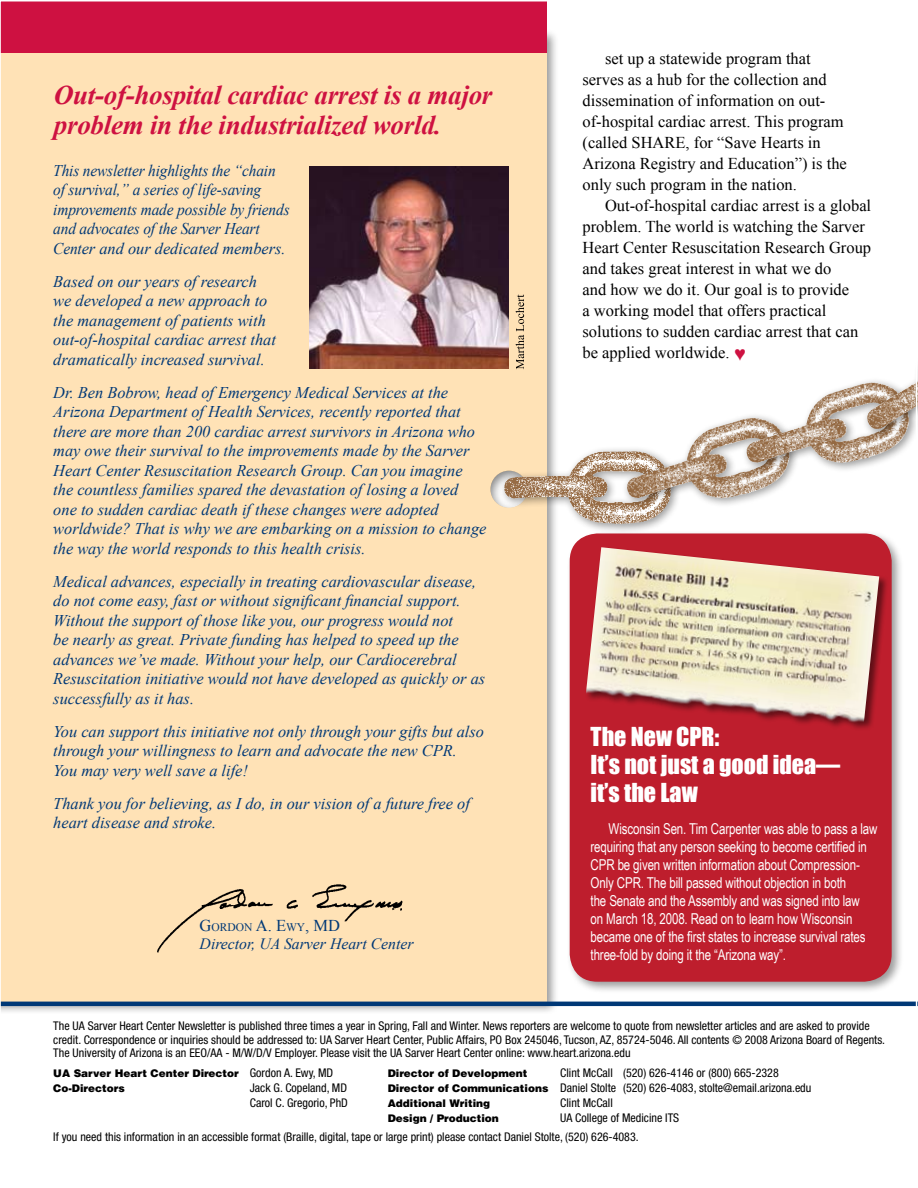
<style>
.page{position:relative;width:918px;height:1188px;background:#fff}
.page>*{position:absolute;margin:0;border:0;box-sizing:border-box;transform-origin:0 0}
.t1{font:italic 700 27px/30px "Times New Roman";letter-spacing:-.01em;color:#ce1141}
.t2{font:24px/28.5px "Impact";color:#fff}
.t3{font:16.5px/21px "Times New Roman";color:#000}
.t4{font:16.5px "Times New Roman";color:#003876}
.t5{font:italic 16.35px/19.5px "Times New Roman";color:#003876}
.t6{font:italic 16.35px/19.5px "Times New Roman";color:#003876;scale:.94 1}
.t7{font:italic 15.75px "Times New Roman";color:#003876}
.t8{font:15px/18px "Arial Narrow";letter-spacing:-.01em;color:#fff;scale:.94 1}
.t9{font:condensed 12px/13.5px "Helvetica Neue LT Std";color:#000}
.t10{font:900 10.5px/15px "Helvetica";color:#000}
.s1{font-size:11.55px}
.s2{font-family:"Helvetica Neue LT Std";font-weight:400;font-stretch:condensed;font-size:12px}
.s3{font-family:"Helvetica";font-weight:900;font-stretch:normal;font-size:10.5px}
</style>
<div class="page">
<div style="left:0;top:29px;width:559px;height:985px;background:#000;opacity:.4"></div>
<div style="left:0;top:33px;width:546px;height:969px;background:#ffe2b6"></div>
<hr style="left:0;top:1002px;width:918px;height:4px;background:#003876">
<div style="left:566px;top:530px;width:338px;height:464px;background:#000;opacity:.4"></div>
<div style="left:570px;top:534px;width:321px;height:447px;background:#be1e2d;border-radius:27px"></div>
<div style="left:570px;top:533px;width:322px;height:449px;border:2px solid #be1e2d;border-radius:27px"></div>
<div style="left:490px;top:468px;width:40px;height:41px;background:#000;opacity:.5"></div>
<img style="left:157px;top:884px;width:246px;height:69px">
<div style="left:0;top:0;width:546px;height:53px;background:#ce1141"></div>
<img style="left:310px;top:166px;width:199px;height:202px">
<svg style="left:516px;top:294px;width:8px;height:75px"></svg>
<div style="left:498px;top:445px;width:183px;height:89px;background:#000;opacity:.4"></div>
<img style="left:504px;top:451px;width:168px;height:73px">
<div style="left:621px;top:412px;width:178px;height:96px;background:#000;opacity:.4"></div>
<img style="left:626px;top:418px;width:166px;height:81px">
<div style="left:740px;top:376px;width:178px;height:97px;background:#000;opacity:.4"></div>
<img style="left:746px;top:383px;width:165px;height:81px">
<div style="left:861px;top:316px;width:57px;height:123px;background:#000;opacity:.4"></div>
<img style="left:866px;top:381px;width:52px;height:49px">
<div style="left:585px;top:546px;width:303px;height:185px;background:#000;opacity:.5"></div>
<img style="left:586px;top:547px;width:293px;height:180px">
<h1 class="t1" style="left:54px;top:80px;width:440px">Out-of-hospital cardiac arrest is a major problem in the industrialized world.</h1>
<p class="t6" style="left:53px;top:160px;width:253px">This newsletter highlights the “chain of survival,” a series of life-saving improvements made possible by friends and advocates of the Sarver Heart Center and our dedicated members.</p>
<p class="t5" style="left:53px;top:271px;width:224px">Based on our years of research we developed a new approach to the management of patients with out-of-hospital cardiac arrest that dramatically increased survival.</p>
<p class="t5" style="left:53px;top:382px;width:435px">Dr. Ben Bobrow, head of Emergency Medical Services at the Arizona Department of Health Services, recently reported that there are more than 200 cardiac arrest survivors in Arizona who may owe their survival to the improvements made by the Sarver Heart Center Resuscitation Research Group. Can you imagine the countless families spared the devastation of losing a loved<br>one to sudden cardiac death if these changes were adopted worldwide? That is why we are embarking on a mission to change the way the world responds to this health crisis.</p>
<p class="t5" style="left:53px;top:571px;width:433px">Medical advances, especially in treating cardiovascular disease, do not come easy, fast or without significant financial support.<br>Without the support of those like you, our progress would not<br>be nearly as great. Private funding has helped to speed up the advances we’ve made. Without your help, our Cardiocerebral Resuscitation initiative would not have developed as quickly or as successfully as it has.</p>
<p class="t5" style="left:53px;top:721px;width:432px">You can support this initiative not only through your gifts but also through your willingness to learn and advocate the new CPR.<br>You may very well save a life!</p>
<p class="t5" style="left:53px;top:793px;width:418px">Thank you for believing, as I do, in our vision of a future free of heart disease and stroke.</p>
<p class="t4" style="left:200px;top:914px;width:141px">G<span class="s1">ORDON</span> A. E<span class="s1">WY</span>, MD</p>
<p class="t7" style="left:200px;top:933px;width:215px">Director, UA Sarver Heart Center</p>
<p class="t3" style="left:583px;top:48px;width:266px;text-indent:23px">set up a statewide program that serves as a hub for the collection and dissemination of information on out&shy;of-hospital cardiac arrest. This program (called SHARE, for “Save Hearts in Arizona Registry and Education”) is the only such program in the nation.</p>
<p class="t3" style="left:583px;top:195px;width:290px;text-indent:23px">Out-of-hospital cardiac arrest is a global problem. The world is watching the Sarver Heart Center Resuscitation Research Group and takes great interest in what we do<br>and how we do it. Our goal is to provide<br>a working model that offers practical solutions to sudden cardiac arrest that can be applied worldwide.</p>
<h2 class="t2" style="left:591px;top:721px;width:251px">The New CPR:<br>It’s not just a good idea— it’s the Law</h2>
<p class="t8" style="left:591px;top:819px;width:307px;text-indent:18px">Wisconsin Sen. Tim Carpenter was able to pass a law requiring that any person seeking to become certified in CPR be given written information about Compression-Only CPR. The bill passed without objection in both<br>the Senate and the Assembly and was signed into law<br>on March 18, 2008. Read on to learn how Wisconsin became one of the first states to increase survival rates three-fold by doing it the “Arizona way”.</p>
<p class="t9" style="left:53px;top:1019px;width:833px">The UA Sarver Heart Center Newsletter is published three times a year in Spring, Fall and Winter. News reporters are welcome to quote from newsletter articles and are asked to provide credit. Correspondence or inquiries should be addressed to: UA Sarver Heart Center, Public Affairs, PO Box 245046, Tucson, AZ, 85724-5046. All contents © 2008 Arizona Board of Regents.<br>The University of Arizona is an EEO/AA - M/W/D/V Employer. Please visit the UA Sarver Heart Center online: www.heart.arizona.edu</p>
<p class="t10" style="left:53px;top:1066px;width:282px">UA Sarver Heart Center Director <span class="s2">Gordon A. Ewy, MD<br></span>Co-Directors</p>
<p class="t9" style="left:388px;top:1065px;width:425px;line-height:15px;text-indent:172px">Clint McCall (520) 626-4146 or (800) 665-2328<br><span class="s3">Director of Communications</span> Daniel Stolte (520) 626-4083, stolte@email.arizona.edu</p>
<p class="t10" style="left:388px;top:1096px;width:104px">Additional Writing</p>
<p class="t9" style="left:560px;top:1096px;width:54px">Clint McCall</p>
<p class="t10" style="left:388px;top:1111px;width:113px">Design / Production</p>
<p class="t10" style="left:388px;top:1066px;width:141px">Director of Development</p>
<p class="t9" style="left:250px;top:1080px;width:100px;line-height:15px">Jack G. Copeland, MD<br>Carol C. Gregorio, PhD</p>
<p class="t9" style="left:53px;top:1109px;width:627px;line-height:18.5px;text-indent:507px">UA College of Medicine ITS<br>If you need this information in an accessible format (Braille, digital, tape or large print) please contact Daniel Stolte, (520) 626-4083.</p>
</div>
